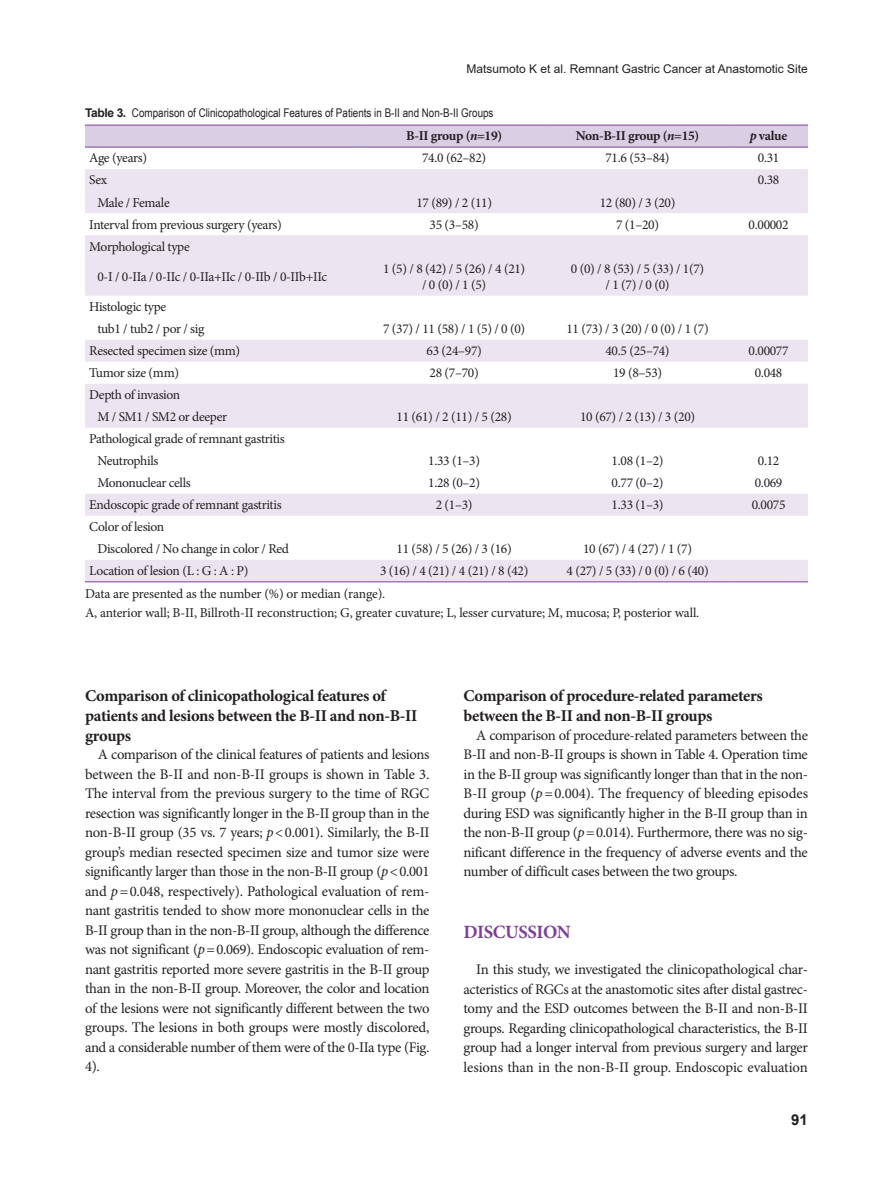
<style>
.page{position:relative;width:893px;height:1191px;background:#fff}
.page>*{position:absolute;margin:0;border:0;box-sizing:border-box;transform-origin:0 0}
.대제목{font:700 18.75px "Minion Pro";letter-spacing:-.02em;color:#7e3e98}
.중제목{font:700 16.5px/19.8px "Minion Pro";letter-spacing:-.02em;color:#231f20}
.t1{font:700 15px "Arial";color:#231f20}
.본문{font:14.7px/19.5px "Minion Pro";letter-spacing:-.025em;color:#231f20;text-align:justify}
.표내용_가운데정렬{font:13.5px/16.5px "Minion Pro";letter-spacing:-.025em;color:#231f20;text-align:center}
.표내용_왼쪽{font:13.5px "Minion Pro";letter-spacing:-.025em;color:#231f20}
.표_주석{font:13.5px "Minion Pro";letter-spacing:-.01em;color:#231f20}
.표헤드{font:700 13.5px "Minion Pro";letter-spacing:-.03em;color:#231f20}
.그림제목{font:12px "Arial Narrow";color:#231f20}
.t2{font:12px "Arial";color:#231f20}
.s1{font-family:"Arial";font-weight:700}
.s2{font-style:italic}
</style>
<div class="page">
<div style="left:85px;top:126px;width:723px;height:21px;background:#dacee5"></div>
<svg style="left:85px;top:169px;width:723px;height:412px;fill:#ece5f1"></svg>
<hr style="left:85px;top:125px;width:277px;height:1px;background:#7e3e98">
<hr style="left:362px;top:125px;width:184px;height:1px;background:#7e3e98">
<hr style="left:546px;top:125px;width:183px;height:1px;background:#7e3e98">
<hr style="left:729px;top:125px;width:79px;height:1px;background:#7e3e98">
<hr style="left:85px;top:147px;width:277px;height:1px;background:#7e3e98">
<hr style="left:362px;top:147px;width:184px;height:1px;background:#7e3e98">
<hr style="left:546px;top:147px;width:183px;height:1px;background:#7e3e98">
<hr style="left:729px;top:147px;width:79px;height:1px;background:#7e3e98">
<hr style="left:85px;top:581px;width:277px;height:1px;background:#7e3e98">
<hr style="left:362px;top:581px;width:184px;height:1px;background:#7e3e98">
<hr style="left:546px;top:581px;width:183px;height:1px;background:#7e3e98">
<hr style="left:729px;top:581px;width:79px;height:1px;background:#7e3e98">
<p class="t2" style="left:466px;top:60px;width:343px">Matsumoto K et al. Remnant Gastric Cancer at Anastomotic Site</p>
<p class="그림제목" style="left:85px;top:104px;width:410px"><span class="s1">Table 3.</span> Comparison of Clinicopathological Features of Patients in B-II and Non-B-II Groups</p>
<p class="표헤드" style="left:406px;top:127px;width:97px">B-II group (<span class="s2">n</span>=19)</p>
<p class="표헤드" style="left:576px;top:127px;width:125px">Non-B-II group (<span class="s2">n</span>=15)</p>
<p class="표헤드" style="left:750px;top:127px;width:39px"><span class="s2">p</span> value</p>
<p class="표내용_왼쪽" style="left:89px;top:149px;width:59px">Age (years)</p>
<p class="표내용_가운데정렬" style="left:422px;top:150px;width:66px">74.0 (62–82)</p>
<p class="표내용_가운데정렬" style="left:605px;top:150px;width:66px">71.6 (53–84)</p>
<p class="표내용_가운데정렬" style="left:758px;top:150px;width:23px">0.31</p>
<p class="표내용_왼쪽" style="left:89px;top:171px;width:20px">Sex</p>
<p class="표내용_가운데정렬" style="left:758px;top:172px;width:23px">0.38</p>
<p class="표내용_왼쪽" style="left:97px;top:193px;width:74px">Male / Female</p>
<p class="표내용_가운데정렬" style="left:416px;top:194px;width:77px">17 (89) / 2 (11)</p>
<p class="표내용_가운데정렬" style="left:600px;top:194px;width:77px">12 (80) / 3 (20)</p>
<p class="표내용_왼쪽" style="left:89px;top:215px;width:194px">Interval from previous surgery (years)</p>
<p class="표내용_가운데정렬" style="left:430px;top:216px;width:51px">35 (3–58)</p>
<p class="표내용_가운데정렬" style="left:616px;top:216px;width:44px">7 (1–20)</p>
<p class="표내용_가운데정렬" style="left:749px;top:216px;width:41px">0.00002</p>
<p class="표내용_왼쪽" style="left:89px;top:237px;width:102px">Morphological type</p>
<p class="표내용_왼쪽" style="left:97px;top:267px;width:231px">0-I / 0-IIa / 0-IIc / 0-IIa+IIc / 0-IIb / 0-IIb+IIc</p>
<p class="표내용_가운데정렬" style="left:383px;top:260px;width:144px">1 (5) / 8 (42) / 5 (26) / 4 (21) / 0 (0) / 1 (5)</p>
<p class="표내용_가운데정렬" style="left:571px;top:260px;width:135px">0 (0) / 8 (53) / 5 (33) / 1(7) / 1 (7) / 0 (0)</p>
<p class="표내용_왼쪽" style="left:89px;top:298px;width:79px">Histologic type</p>
<p class="표내용_왼쪽" style="left:97px;top:320px;width:109px">tub1 / tub2 / por / sig</p>
<p class="표내용_가운데정렬" style="left:383px;top:320px;width:144px">7 (37) / 11 (58) / 1 (5) / 0 (0)</p>
<p class="표내용_가운데정렬" style="left:566px;top:320px;width:144px">11 (73) / 3 (20) / 0 (0) / 1 (7)</p>
<p class="표내용_왼쪽" style="left:89px;top:342px;width:152px">Resected specimen size (mm)</p>
<p class="표내용_가운데정렬" style="left:427px;top:342px;width:57px">63 (24–97)</p>
<p class="표내용_가운데정렬" style="left:605px;top:342px;width:66px">40.5 (25–74)</p>
<p class="표내용_가운데정렬" style="left:749px;top:342px;width:41px">0.00077</p>
<p class="표내용_왼쪽" style="left:89px;top:364px;width:91px">Tumor size (mm)</p>
<p class="표내용_가운데정렬" style="left:430px;top:364px;width:51px">28 (7–70)</p>
<p class="표내용_가운데정렬" style="left:613px;top:364px;width:51px">19 (8–53)</p>
<p class="표내용_가운데정렬" style="left:755px;top:364px;width:29px">0.048</p>
<p class="표내용_왼쪽" style="left:89px;top:386px;width:93px">Depth of invasion</p>
<p class="표내용_왼쪽" style="left:97px;top:408px;width:131px">M / SM1 / SM2 or deeper</p>
<p class="표내용_가운데정렬" style="left:397px;top:408px;width:117px">11 (61) / 2 (11) / 5 (28)</p>
<p class="표내용_가운데정렬" style="left:580px;top:408px;width:117px">10 (67) / 2 (13) / 3 (20)</p>
<p class="표내용_왼쪽" style="left:89px;top:430px;width:197px">Pathological grade of remnant gastritis</p>
<p class="표내용_왼쪽" style="left:97px;top:452px;width:63px">Neutrophils</p>
<p class="표내용_가운데정렬" style="left:428px;top:452px;width:53px">1.33 (1–3)</p>
<p class="표내용_가운데정렬" style="left:612px;top:452px;width:53px">1.08 (1–2)</p>
<p class="표내용_가운데정렬" style="left:758px;top:452px;width:23px">0.12</p>
<p class="표내용_왼쪽" style="left:97px;top:474px;width:95px">Mononuclear cells</p>
<p class="표내용_가운데정렬" style="left:428px;top:474px;width:53px">1.28 (0–2)</p>
<p class="표내용_가운데정렬" style="left:612px;top:474px;width:53px">0.77 (0–2)</p>
<p class="표내용_가운데정렬" style="left:755px;top:474px;width:29px">0.069</p>
<p class="표내용_왼쪽" style="left:89px;top:496px;width:194px">Endoscopic grade of remnant gastritis</p>
<p class="표내용_가운데정렬" style="left:436px;top:496px;width:38px">2 (1–3)</p>
<p class="표내용_가운데정렬" style="left:612px;top:496px;width:53px">1.33 (1–3)</p>
<p class="표내용_가운데정렬" style="left:752px;top:496px;width:35px">0.0075</p>
<p class="표내용_왼쪽" style="left:89px;top:518px;width:77px">Color of lesion</p>
<p class="표내용_왼쪽" style="left:97px;top:540px;width:193px">Discolored / No change in color / Red</p>
<p class="표내용_가운데정렬" style="left:397px;top:540px;width:117px">11 (58) / 5 (26) / 3 (16)</p>
<p class="표내용_가운데정렬" style="left:583px;top:540px;width:110px">10 (67) / 4 (27) / 1 (7)</p>
<p class="표내용_왼쪽" style="left:89px;top:562px;width:161px">Location of lesion (L : G : A : P)</p>
<p class="표내용_가운데정렬" style="left:380px;top:562px;width:150px">3 (16) / 4 (21) / 4 (21) / 8 (42)</p>
<p class="표내용_가운데정렬" style="left:566px;top:562px;width:144px">4 (27) / 5 (33) / 0 (0) / 6 (40)</p>
<p class="표_주석" style="left:85px;top:584px;width:302px">Data are presented as the number (%) or median (range).</p>
<p class="표_주석" style="left:85px;top:604px;width:616px">A, anterior wall; B-II, Billroth-II reconstruction; G, greater cuvature; L, lesser curvature; M, mucosa; P, posterior wall.</p>
<p class="중제목" style="left:85px;top:686px;width:334px">Comparison of clinicopathological features of patients and lesions between the B-II and non-B-II groups</p>
<p class="본문" style="left:85px;top:745px;width:346px;text-indent:13px">A comparison of the clinical features of patients and lesions between the B-II and non-B-II groups is shown in Table 3.<br>The interval from the previous surgery to the time of RGC resection was significantly longer in the B-II group than in the non-B-II group (35 vs. 7 years; <span class="s2">p</span>&lt;0.001). Similarly, the B-II group’s median resected specimen size and tumor size were significantly larger than those in the non-B-II group (<span class="s2">p</span>&lt;0.001 and <span class="s2">p</span>=0.048, respectively). Pathological evaluation of rem&shy;nant gastritis tended to show more mononuclear cells in the B-II group than in the non-B-II group, although the difference was not significant (<span class="s2">p</span>=0.069). Endoscopic evaluation of rem&shy;nant gastritis reported more severe gastritis in the B-II group than in the non-B-II group. Moreover, the color and location of the lesions were not significantly different between the two groups. The lesions in both groups were mostly discolored, and a considerable number of them were of the 0-IIa type (Fig.<br>4).</p>
<p class="중제목" style="left:463px;top:686px;width:301px">Comparison of procedure-related parameters between the B-II and non-B-II groups</p>
<p class="본문" style="left:463px;top:725px;width:346px;text-indent:13px">A comparison of procedure-related parameters between the B-II and non-B-II groups is shown in Table 4. Operation time in the B-II group was significantly longer than that in the non-B-II group (<span class="s2">p</span>=0.004). The frequency of bleeding episodes during ESD was significantly higher in the B-II group than in the non-B-II group (<span class="s2">p</span>=0.014). Furthermore, there was no sig&shy;nificant difference in the frequency of adverse events and the number of difficult cases between the two groups.</p>
<p class="대제목" style="left:463px;top:918px;width:109px">DISCUSSION</p>
<p class="본문" style="left:463px;top:959px;width:346px;text-indent:13px">In this study, we investigated the clinicopathological char&shy;acteristics of RGCs at the anastomotic sites after distal gastrec&shy;tomy and the ESD outcomes between the B-II and non-B-II groups. Regarding clinicopathological characteristics, the B-II group had a longer interval from previous surgery and larger lesions than in the non-B-II group. Endoscopic evaluation</p>
<p class="t1" style="left:791px;top:1109px;width:18px">91</p>
</div>
